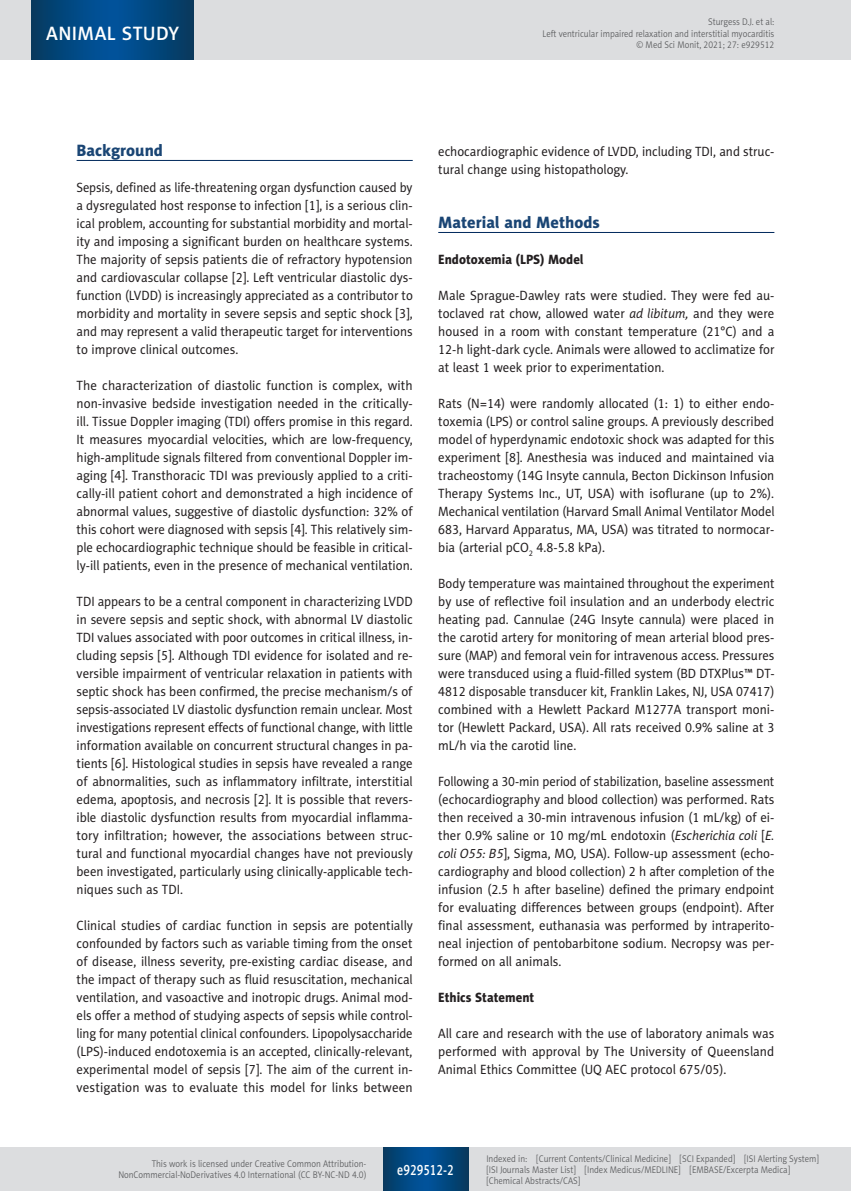
<style>
.page{position:relative;width:851px;height:1191px;background:#fff}
.page>*{position:absolute;margin:0;border:0;box-sizing:border-box;transform-origin:0 0}
.t1{font:19.5px "Naomi Sans EFN Medium";letter-spacing:.015em;color:#fff}
.MSM_Headline_1{font:16.5px "Naomi Sans EFN Heavy";color:#1a4574}
.MSM_e-PAGINA{font:15px "Naomi Sans EFN Medium";color:#fff;scale:.8 1}
.MSM_Body{font:13.5px/18px "Naomi Sans EFN";color:#231f20;text-align:justify;scale:.95 1}
.MSM_Body-2{font:13.5px/18px "Naomi Sans EFN";color:#231f20;text-align:justify;scale:.93 1}
.MSM_Body-3{font:13.5px/18px "Naomi Sans EFN";color:#231f20;text-align:justify;scale:.96 1}
.MSM_Body-4{font:13.5px/18px "Naomi Sans EFN";color:#231f20;text-align:justify;scale:.94 1}
.MSM_Headline_2{font:13.5px "Naomi Sans EFN Heavy";color:#231f20;scale:.95 1}
.MSM_pagina_sygnatura{font:9.75px/11.2px "Naomi Sans EFN Light";color:#57585a;scale:.9 1}
.MSM_pagina_zywa{font:9.75px/11.2px "Naomi Sans EFN Light";color:#57585a;text-align:right;scale:.9 1}
.s1{font-style:italic}
</style>
<div class="page">
<hr style="left:77px;top:160px;width:335px;height:1px;background:#00295c">
<hr style="left:438px;top:232px;width:336px;height:1px;background:#00295c">
<div style="left:0;top:1148px;width:850px;height:43px;background:#dcdddf"></div>
<svg style="left:383px;top:1147px;width:85px;height:43px"></svg>
<div style="left:0;top:0;width:850px;height:60px;background:#dcdddf"></div>
<hr style="left:850px;top:0;width:1px;height:60px;background:#dcdddf">
<svg style="left:32px;top:0;width:161px;height:60px"></svg>
<h1 class="t1" style="left:46px;top:22px;width:134px">ANIMAL STUDY</h1>
<p class="MSM_pagina_zywa" style="left:542px;top:16px;width:259px">Sturgess D.J. et al:<br>Left ventricular impaired relaxation and interstitial myocarditis</p>
<p class="MSM_pagina_sygnatura" style="left:636px;top:39px;width:154px">© Med Sci Monit, 2021; 27: e929512</p>
<p class="MSM_Headline_1" style="left:77px;top:140px;width:88px">Background</p>
<p class="MSM_Body-2" style="left:77px;top:178px;width:363px">Sepsis, defined as life-threatening organ dysfunction caused by a dysregulated host response to infection [1], is a serious clin&shy;ical problem, accounting for substantial morbidity and mortal&shy;ity and imposing a significant burden on healthcare systems.<br>The majority of sepsis patients die of refractory hypotension and cardiovascular collapse [2]. Left ventricular diastolic dys&shy;function (LVDD) is increasingly appreciated as a contributor to morbidity and mortality in severe sepsis and septic shock [3], and may represent a valid therapeutic target for interventions to improve clinical outcomes.</p>
<p class="MSM_Body-3" style="left:77px;top:376px;width:351px">The characterization of diastolic function is complex, with non-invasive bedside investigation needed in the critically&shy;ill. Tissue Doppler imaging (TDI) offers promise in this regard.<br>It measures myocardial velocities, which are low-frequency, high-amplitude signals filtered from conventional Doppler im&shy;aging [4]. Transthoracic TDI was previously applied to a criti&shy;cally-ill patient cohort and demonstrated a high incidence of abnormal values, suggestive of diastolic dysfunction: 32% of this cohort were diagnosed with sepsis [4]. This relatively sim&shy;ple echocardiographic technique should be feasible in critical&shy;ly-ill patients, even in the presence of mechanical ventilation.</p>
<p class="MSM_Body" style="left:77px;top:592px;width:355px">TDI appears to be a central component in characterizing LVDD in severe sepsis and septic shock, with abnormal LV diastolic TDI values associated with poor outcomes in critical illness, in&shy;cluding sepsis [5]. Although TDI evidence for isolated and re&shy;versible impairment of ventricular relaxation in patients with septic shock has been confirmed, the precise mechanism/s of sepsis-associated LV diastolic dysfunction remain unclear. Most investigations represent effects of functional change, with little information available on concurrent structural changes in pa&shy;tients [6]. Histological studies in sepsis have revealed a range of abnormalities, such as inflammatory infiltrate, interstitial edema, apoptosis, and necrosis [2]. It is possible that revers&shy;ible diastolic dysfunction results from myocardial inflamma&shy;tory infiltration; however, the associations between struc&shy;tural and functional myocardial changes have not previously been investigated, particularly using clinically-applicable tech&shy;niques such as TDI.</p>
<p class="MSM_Body" style="left:77px;top:916px;width:355px">Clinical studies of cardiac function in sepsis are potentially confounded by factors such as variable timing from the onset of disease, illness severity, pre-existing cardiac disease, and the impact of therapy such as fluid resuscitation, mechanical ventilation, and vasoactive and inotropic drugs. Animal mod&shy;els offer a method of studying aspects of sepsis while control&shy;ling for many potential clinical confounders. Lipopolysaccharide (LPS)-induced endotoxemia is an accepted, clinically-relevant, experimental model of sepsis [7]. The aim of the current in&shy;vestigation was to evaluate this model for links between</p>
<p class="MSM_Body" style="left:438px;top:142px;width:355px">echocardiographic evidence of LVDD, including TDI, and struc&shy;tural change using histopathology.</p>
<p class="MSM_Headline_1" style="left:438px;top:212px;width:163px">Material and Methods</p>
<p class="MSM_Headline_2" style="left:438px;top:251px;width:154px">Endotoxemia (LPS) Model</p>
<p class="MSM_Body" style="left:438px;top:286px;width:355px">Male Sprague-Dawley rats were studied. They were fed au&shy;toclaved rat chow, allowed water <span class="s1">ad libitum,</span> and they were housed in a room with constant temperature (21°C) and a 12-h light-dark cycle. Animals were allowed to acclimatize for at least 1 week prior to experimentation.</p>
<p class="MSM_Body" style="left:438px;top:394px;width:355px">Rats (N=14) were randomly allocated (1: 1) to either endo&shy;toxemia (LPS) or control saline groups. A previously described model of hyperdynamic endotoxic shock was adapted for this experiment [8]. Anesthesia was induced and maintained via tracheostomy (14G Insyte cannula, Becton Dickinson Infusion Therapy Systems Inc., UT, USA) with isoflurane (up to 2%).<br>Mechanical ventilation (Harvard Small Animal Ventilator Model 683, Harvard Apparatus, MA, USA) was titrated to normocar&shy;bia (arterial pCO<sub>2</sub> 4.8-5.8 kPa).</p>
<p class="MSM_Body-4" style="left:438px;top:574px;width:359px">Body temperature was maintained throughout the experiment by use of reflective foil insulation and an underbody electric heating pad. Cannulae (24G Insyte cannula) were placed in the carotid artery for monitoring of mean arterial blood pres&shy;sure (MAP) and femoral vein for intravenous access. Pressures were transduced using a fluid-filled system (BD DTXPlus™ DT-4812 disposable transducer kit, Franklin Lakes, NJ, USA 07417) combined with a Hewlett Packard M1277A transport moni&shy;tor (Hewlett Packard, USA). All rats received 0.9% saline at 3 mL/h via the carotid line.</p>
<p class="MSM_Body-2" style="left:438px;top:772px;width:363px">Following a 30-min period of stabilization, baseline assessment (echocardiography and blood collection) was performed. Rats then received a 30-min intravenous infusion (1 mL/kg) of ei&shy;ther 0.9% saline or 10 mg/mL endotoxin (<span class="s1">Escherichia coli</span> [<span class="s1">E. coli O55: B5</span>], Sigma, MO, USA). Follow-up assessment (echo&shy;cardiography and blood collection) 2 h after completion of the infusion (2.5 h after baseline) defined the primary endpoint for evaluating differences between groups (endpoint). After final assessment, euthanasia was performed by intraperito&shy;neal injection of pentobarbitone sodium. Necropsy was per&shy;formed on all animals.</p>
<p class="MSM_Headline_2" style="left:438px;top:989px;width:103px">Ethics Statement</p>
<p class="MSM_Body" style="left:438px;top:1024px;width:355px">All care and research with the use of laboratory animals was performed with approval by The University of Queensland Animal Ethics Committee (UQ AEC protocol 675/05).</p>
<p class="MSM_pagina_sygnatura" style="left:118px;top:1158px;width:277px;text-align:right">This work is licensed under Creative Common Attribution-<br>NonCommercial-NoDerivatives 4.0 International (CC BY-NC-ND 4.0)</p>
<p class="MSM_e-PAGINA" style="left:397px;top:1160px;width:72px">e929512-2</p>
<p class="MSM_pagina_sygnatura" style="left:486px;top:1152px;width:371px">Indexed in: [Current Contents/Clinical Medicine] [SCI Expanded] [ISI Alerting System] [ISI Journals Master List] [Index Medicus/MEDLINE] [EMBASE/Excerpta Medica] [Chemical Abstracts/CAS]</p>
</div>
